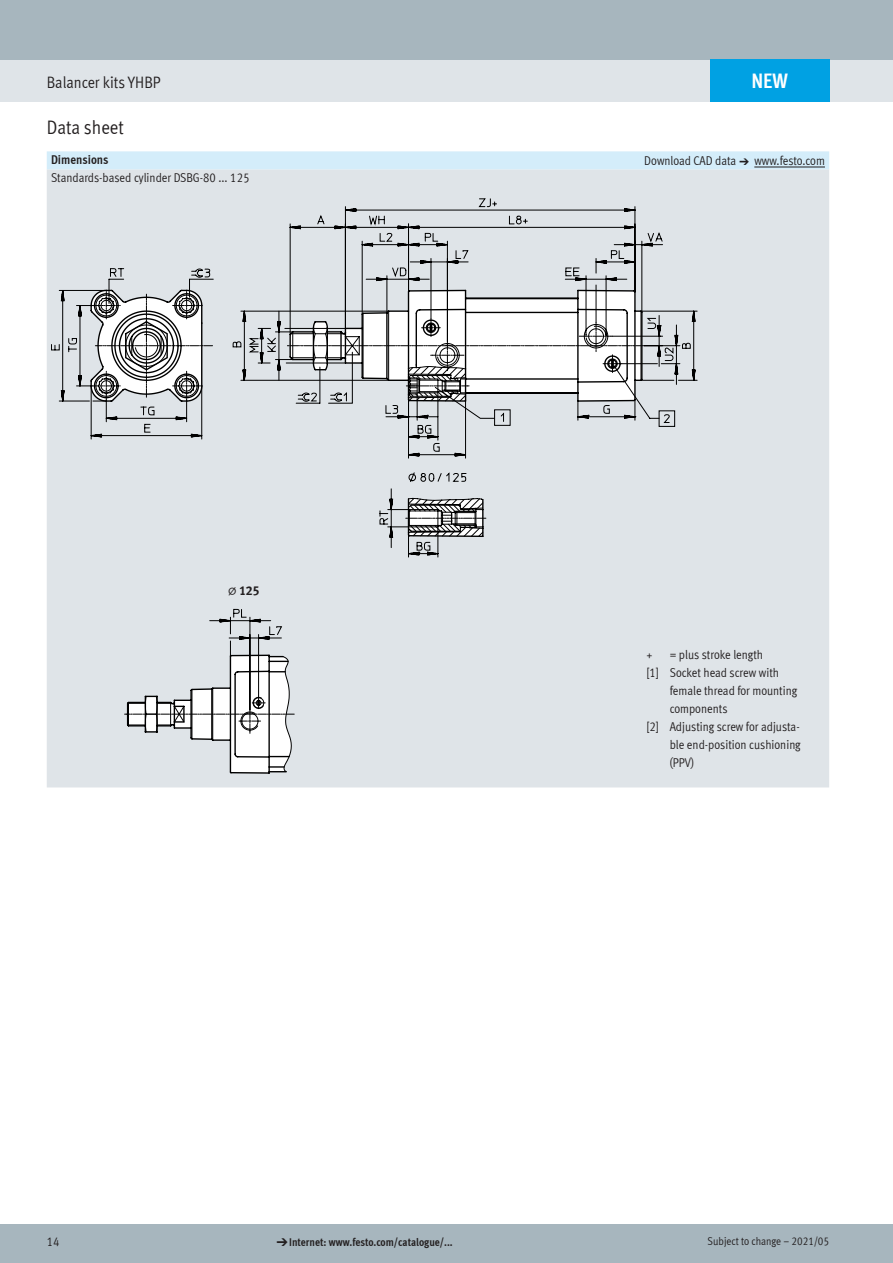
<style>
.page{position:relative;width:893px;height:1263px;background:#fff}
.page>*{position:absolute;margin:0;border:0;box-sizing:border-box;transform-origin:0 0}
.t1{font:700 21px "Meta Cond LF";color:#fff}
.t2{font:19.5px "Meta Cond LF";color:#231f20}
.t3{font:16.5px "Meta Cond LF";color:#231f20}
.t4{font:12.75px "Meta Cond LF";color:#231f20}
.t5{font:700 12.75px "Meta Cond LF";color:#231f20}
.t6{font:700 12.75px "Meta Plus LF";color:#231f20}
.t7{font:700 11.25px "Meta Cond LF";color:#231f20}
.t8{font:11.25px "Meta Cond LF";color:#231f20}
.s1{font-family:"Meto Pict 182"}
.s2{font-family:"Meto Pict 182";font-weight:400}
</style>
<div class="page">
<div style="left:0;top:1225px;width:893px;height:38px;background:#a7b6be"></div>
<div style="left:0;top:60px;width:893px;height:42px;background:#dfe4e8"></div>
<div style="left:0;top:0;width:893px;height:60px;background:#a7b6be"></div>
<svg style="left:47px;top:151px;width:782px;height:19px;background:#d5ecf9"></svg>
<div style="left:47px;top:170px;width:782px;height:617px;background:#dfe4e8"></div>
<hr style="left:754px;top:167px;width:71px;height:1px;background:#231f20">
<svg style="left:124px;top:609px;width:170px;height:165px"></svg>
<svg style="left:240px;top:290px;width:455px;height:267px;background:#d3d8db"></svg>
<svg style="left:51px;top:198px;width:640px;height:353px;background:#d2d6d9"></svg>
<svg style="left:195px;top:269px;width:8px;height:8px"></svg>
<div style="left:646px;top:650px;width:160px;height:125px;background:#dfe4e8"></div>
<div style="left:229px;top:584px;width:63px;height:17px;background:#dfe4e8"></div>
<div style="left:710px;top:60px;width:119px;height:42px;background:#00a1e3"></div>
<h1 class="t1" style="left:751px;top:67px;width:38px">NEW</h1>
<p class="t3" style="left:47px;top:72px;width:115px">Balancer kits YHBP</p>
<h2 class="t2" style="left:47px;top:116px;width:79px">Data sheet</h2>
<p class="t5" style="left:51px;top:151px;width:59px">Dimensions</p>
<p class="t4" style="left:644px;top:153px;width:182px">Download CAD data <span class="s1">a</span> www.festo.com</p>
<p class="t4" style="left:51px;top:170px;width:200px">Standards-based cylinder DSBG-80 ... 125</p>
<p class="t6" style="left:229px;top:582px;width:32px"><span class="s2">@</span> 125</p>
<p class="t4" style="left:646px;top:647px;width:8px">+</p>
<p class="t4" style="left:670px;top:647px;width:95px">= plus stroke length</p>
<p class="t4" style="left:646px;top:665px;width:134px">[1] Socket head screw with</p>
<p class="t4" style="left:670px;top:683px;width:129px">female thread for mounting</p>
<p class="t4" style="left:670px;top:701px;width:59px">components</p>
<p class="t4" style="left:646px;top:719px;width:155px">[2] Adjusting screw for adjusta-</p>
<p class="t4" style="left:670px;top:737px;width:133px">ble end-position cushioning</p>
<p class="t4" style="left:670px;top:755px;width:26px">(PPV)</p>
<p class="t4" style="left:47px;top:1234px;width:14px">14</p>
<p class="t7" style="left:276px;top:1235px;width:178px"><span class="s2">d</span>Internet: www.festo.com/catalogue/...</p>
<p class="t8" style="left:708px;top:1234px;width:123px">Subject to change – 2021/05</p>
</div>
